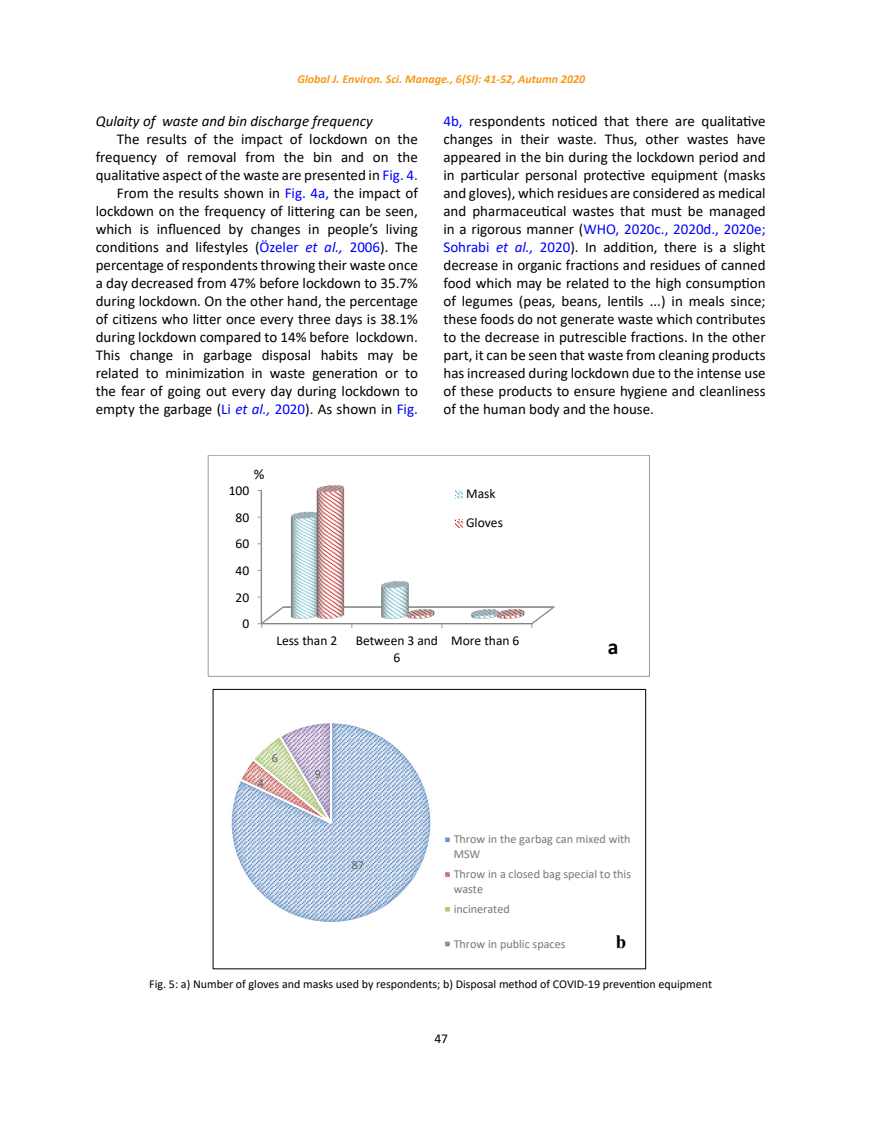
<style>
.page{position:relative;width:872px;height:1127px;background:#fff}
.page>*{position:absolute;margin:0;border:0;box-sizing:border-box;transform-origin:0 0}
.t1{font:700 21.6px "Calibri";color:#000}
.t2{font:700 18.9px "Times New Roman";color:#000}
.t3{font:15px/18px "Calibri";color:#000;text-align:right}
.t4{font:italic 15px "Calibri";color:#000}
.t5{font:14.85px "Calibri";color:#000}
.t6{font:13.5px/16.5px "Calibri";color:#000;text-align:center}
.t7{font:12.15px/14.9px "Calibri";color:#77787b}
.t8{font:12.15px "Calibri";color:#636467}
.t9{font:12px "Calibri";color:#000}
.t10{font:italic 700 12px "Calibri";color:#f8991d}
.s1{color:#00f}
.s2{font-style:italic;color:#00f}
</style>
<div class="page">
<img style="left:259px;top:485px;width:296px;height:141px">
<svg style="left:257px;top:623px;width:5px;height:5px"></svg>
<svg style="left:455px;top:491px;width:8px;height:7px"></svg>
<svg style="left:455px;top:520px;width:8px;height:7px"></svg>
<div style="left:208px;top:455px;width:442px;height:222px;border:1px solid #989a9d"></div>
<svg style="left:230px;top:724px;width:202px;height:198px"></svg>
<svg style="left:238px;top:723px;width:107px;height:109px"></svg>
<div style="left:443px;top:835px;width:9px;height:9px;border:2px solid #fff"></div>
<div style="left:443px;top:870px;width:9px;height:9px;border:2px solid #fff"></div>
<div style="left:443px;top:905px;width:9px;height:8px;border:2px solid #fff"></div>
<div style="left:443px;top:939px;width:9px;height:9px;border:2px solid #fff"></div>
<div style="left:212px;top:689px;width:434px;height:280px;border:1px solid #000"></div>
<p class="t10" style="left:297px;top:70px;width:289px">Global J. Environ. Sci. Manage., 6(SI): 41-52, Autumn 2020</p>
<p class="t4" style="left:96px;top:111px;width:278px">Qulaity of waste and bin discharge frequency</p>
<p class="t3" style="left:96px;top:130px;width:324px">The results of the impact of lockdown on the frequency of removal from the bin and on the qualitative aspect of the waste are presented in <span class="s1">Fig. 4.<br></span>From the results shown in <span class="s1">Fig. 4a,</span> the impact of lockdown on the frequency of littering can be seen, which is influenced by changes in people’s living conditions and lifestyles (<span class="s1">Özeler</span> <span class="s2">et al.,</span> <span class="s1">2006</span>). The percentage of respondents throwing their waste once a day decreased from 47% before lockdown to 35.7% during lockdown. On the other hand, the percentage of citizens who litter once every three days is 38.1% during lockdown compared to 14% before lockdown.<br>This change in garbage disposal habits may be related to minimization in waste generation or to the fear of going out every day during lockdown to empty the garbage (<span class="s1">Li</span> <span class="s2">et al.,</span> <span class="s1">2020</span>). As shown in <span class="s1">Fig.</span></p>
<p class="t3" style="left:443px;top:112px;width:324px;text-align:justify"><span class="s1">4b,</span> respondents noticed that there are qualitative changes in their waste. Thus, other wastes have appeared in the bin during the lockdown period and in particular personal protective equipment (masks and gloves), which residues are considered as medical and pharmaceutical wastes that must be managed in a rigorous manner (<span class="s1">WHO, 2020c., 2020d., 2020e; Sohrabi</span> <span class="s2">et al.,</span> <span class="s1">2020</span>). In addition, there is a slight decrease in organic fractions and residues of canned food which may be related to the high consumption of legumes (peas, beans, lentils ...) in meals since; these foods do not generate waste which contributes to the decrease in putrescible fractions. In the other part, it can be seen that waste from cleaning products has increased during lockdown due to the intense use of these products to ensure hygiene and cleanliness of the human body and the house.</p>
<p class="t5" style="left:254px;top:464px;width:12px">%</p>
<p class="t6" style="left:229px;top:482px;width:22px">100</p>
<p class="t6" style="left:236px;top:509px;width:15px">80</p>
<p class="t6" style="left:236px;top:535px;width:15px">60</p>
<p class="t6" style="left:236px;top:562px;width:15px">40</p>
<p class="t6" style="left:236px;top:589px;width:15px">20</p>
<p class="t6" style="left:242px;top:615px;width:8px">0</p>
<p class="t6" style="left:466px;top:479px;width:38px;line-height:29.2px;text-align:left">Mask<br>Gloves</p>
<p class="t6" style="left:276px;top:632px;width:63px">Less than 2</p>
<p class="t6" style="left:356px;top:632px;width:84px">Between 3 and<br>6</p>
<p class="t6" style="left:451px;top:632px;width:70px">More than 6</p>
<p class="t8" style="left:258px;top:775px;width:8px">4</p>
<p class="t8" style="left:272px;top:749px;width:8px">6</p>
<p class="t8" style="left:315px;top:766px;width:8px">9</p>
<h1 class="t1" style="left:608px;top:631px;width:12px">a</h1>
<p class="t7" style="left:454px;top:831px;width:178px">Throw in the garbag can mixed with<br>MSW</p>
<p class="t7" style="left:454px;top:866px;width:179px">Throw in a closed bag special to this waste</p>
<p class="t7" style="left:454px;top:901px;width:58px">incinerated</p>
<p class="t7" style="left:454px;top:936px;width:113px">Throw in public spaces</p>
<p class="t2" style="left:616px;top:928px;width:12px">b</p>
<p class="t9" style="left:149px;top:976px;width:564px">Fig. 5: a) Number of gloves and masks used by respondents; b) Disposal method of COVID-19 prevention equipment</p>
<p class="t8" style="left:352px;top:857px;width:14px">87</p>
<p class="t6" style="left:211px;top:971px;width:439px">Fig. 5: a) Number of gloves and masks used by respondents; b) Disposal method</p>
<p class="t6" style="left:434px;top:1030px;width:15px">47</p>
</div>
